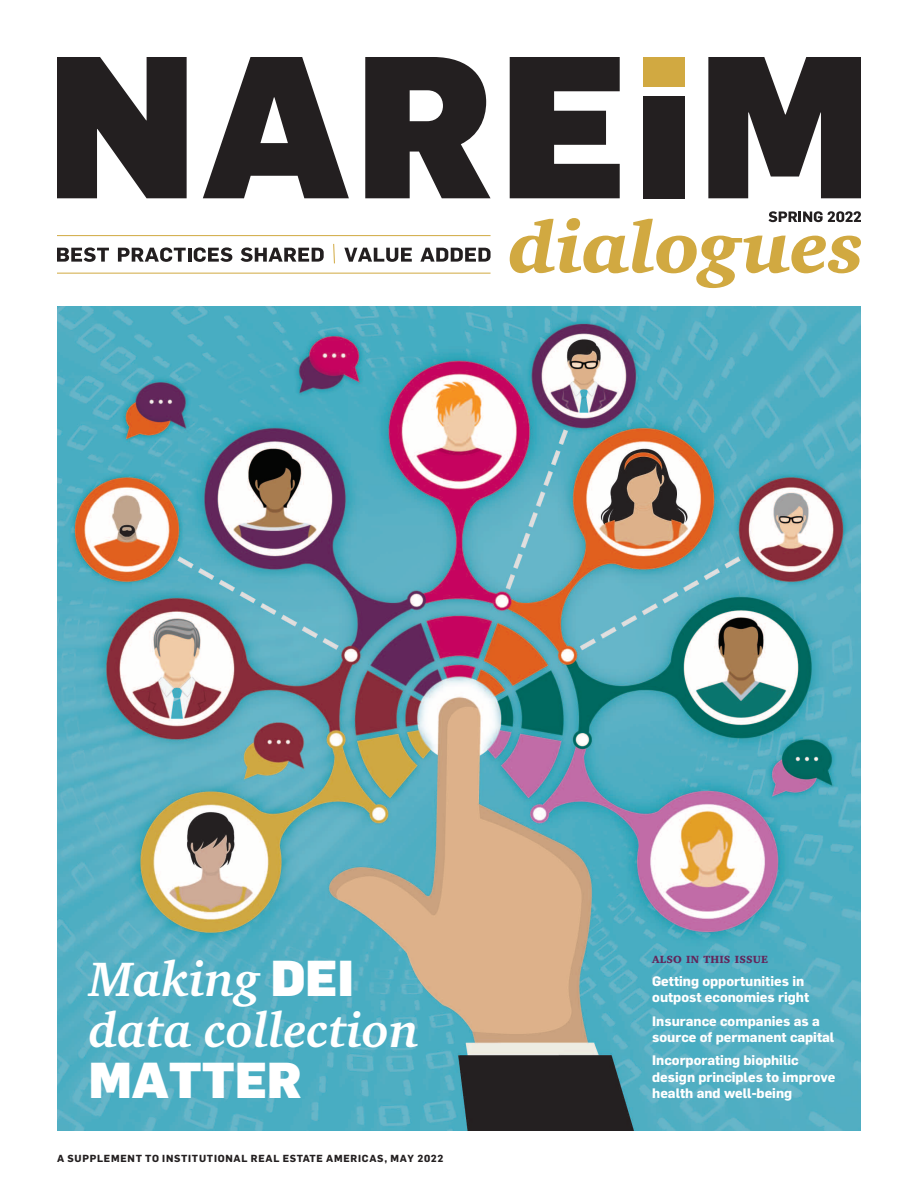
<style>
.page{position:relative;width:918px;height:1188px;background:#fff}
.page>*{position:absolute;margin:0;border:0;box-sizing:border-box;transform-origin:0 0}
.t1{font:italic 700 49.5px/51px "Charter ITC Std";color:#fff}
.t2{font:900 49.5px "Flama";color:#fff}
.t3{font:700 13.5px/16.5px "Flama";color:#fff}
.t4{font:900 10.65px "Charter ITC Std";letter-spacing:.015em;color:#63265b}
.t5{font:700 10.05px "Flama";letter-spacing:.075em;color:#231f20}
.s1{font-family:"Flama";font-weight:900;font-style:normal}
</style>
<div class="page">
<img style="left:57px;top:306px;width:804px;height:825px">
<div style="left:643px;top:57px;width:41px;height:29px;background:#d1a941"></div>
<svg style="left:420px;top:248px;width:71px;height:14px"></svg>
<svg style="left:344px;top:248px;width:68px;height:14px"></svg>
<svg style="left:241px;top:247px;width:83px;height:15px"></svg>
<svg style="left:194px;top:247px;width:38px;height:15px"></svg>
<hr style="left:188px;top:248px;width:3px;height:14px;background:#231f20">
<svg style="left:118px;top:247px;width:68px;height:15px"></svg>
<svg style="left:57px;top:247px;width:52px;height:15px"></svg>
<svg style="left:708px;top:57px;width:153px;height:141px"></svg>
<div style="left:643px;top:96px;width:41px;height:102px;background:#231f20"></div>
<svg style="left:510px;top:57px;width:110px;height:141px"></svg>
<svg style="left:365px;top:57px;width:126px;height:141px"></svg>
<svg style="left:203px;top:57px;width:146px;height:141px"></svg>
<svg style="left:57px;top:57px;width:130px;height:141px"></svg>
<svg style="left:510px;top:211px;width:351px;height:77px"></svg>
<svg style="left:333px;top:243px;width:2px;height:21px"></svg>
<hr style="left:57px;top:235px;width:434px;height:1px;background:#d1a941">
<hr style="left:57px;top:273px;width:434px;height:1px;background:#d1a941">
<h1 class="t1" style="left:89px;top:958px;width:332px">Making <span class="s1">DEI </span>data collection</h1>
<h1 class="t2" style="left:89px;top:1064px;width:215px">MATTER</h1>
<p class="t5" style="left:57px;top:1154px;width:388px">A SUPPLEMENT TO INSTITUTIONAL REAL ESTATE AMERICAS, MAY 2022</p>
<p class="t4" style="left:652px;top:953px;width:117px">ALSO IN THIS ISSUE</p>
<p class="t3" style="left:652px;top:974px;width:158px">Getting opportunities in outpost economies right</p>
<p class="t3" style="left:652px;top:1014px;width:184px">Insurance companies as a source of permanent capital</p>
<p class="t3" style="left:652px;top:1054px;width:185px">Incorporating biophilic design principles to improve health and well-being</p>
</div>
